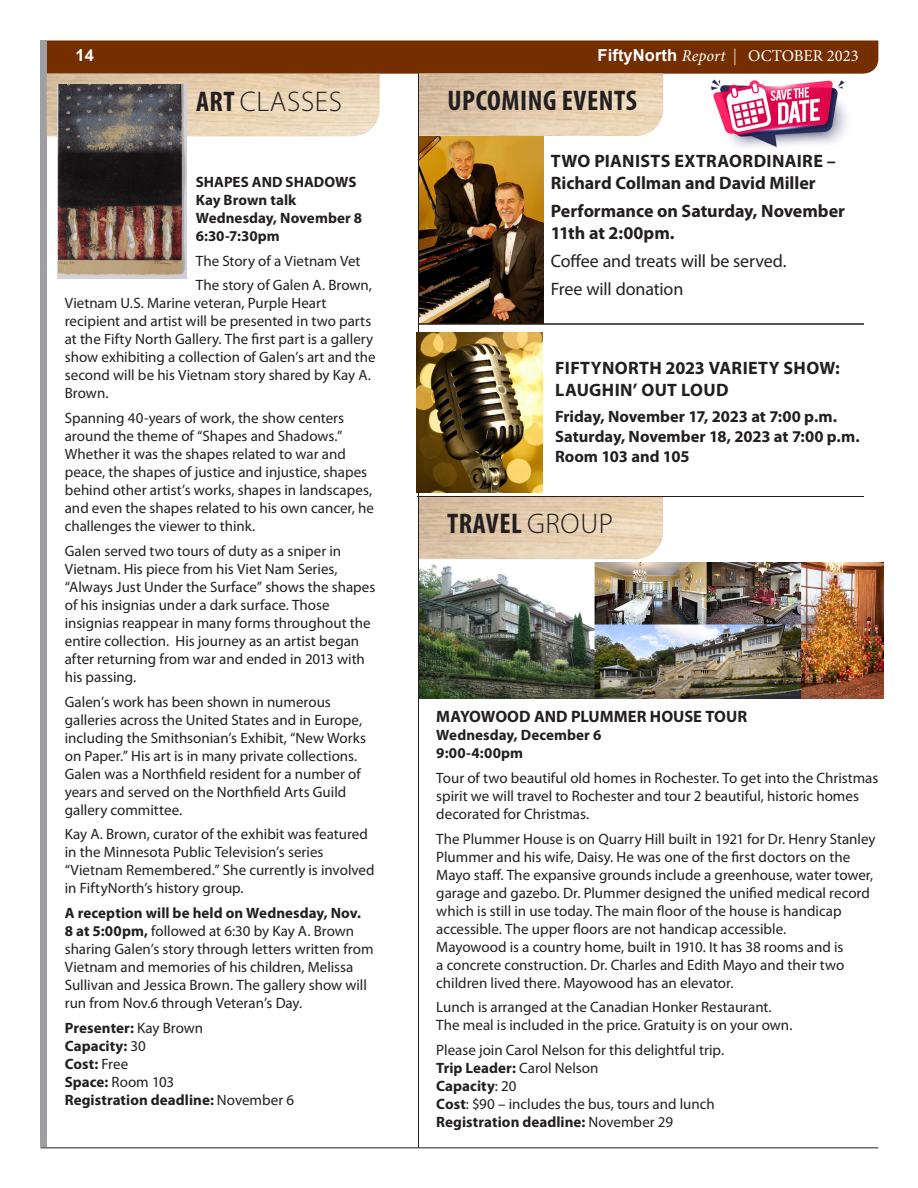
<style>
.page{position:relative;width:918px;height:1188px;background:#fff}
.page>*{position:absolute;margin:0;border:0;box-sizing:border-box;transform-origin:0 0}
.t1{font:700 condensed 28.5px "Myriad Pro";letter-spacing:.02em;color:#231f20}
.t2{font:300 28.5px "Myriad Pro";letter-spacing:.02em;color:#231f20}
.t3{font:700 18px/21.6px "Myriad Pro";color:#231f20}
.t4{font:18px "Myriad Pro";letter-spacing:-.01em;color:#231f20}
.t5{font:700 18px/21.6px "Myriad Pro";letter-spacing:.02em;color:#231f20}
.t6{font:700 16.5px "Myriad Pro";color:#231f20}
.t7{font:16.5px "Minion Pro";color:#fff;scale:.7 1}
.t8{font:700 16.5px "Arial";color:#fff}
.t9{font:15px/18px "Myriad Pro";color:#231f20}
.t10{font:700 15px/18px "Myriad Pro";letter-spacing:.005em;color:#231f20}
.s1{font-family:"Arial";font-weight:700}
.s2{font-style:italic}
.s3{font-weight:700;font-stretch:condensed}
.s4{font-weight:700}
.s5{font-weight:400}
.s6{font-weight:300;font-stretch:normal}
</style>
<div class="page">
<img style="left:710px;top:79px;width:137px;height:69px">
<div style="left:47px;top:40px;width:831px;height:34px;background:#742e00"></div>
<hr style="left:40px;top:1148px;width:838px;height:1px;background:#231f20">
<div style="left:40px;top:40px;width:7px;height:1108px;background:#9d9fa2"></div>
<img style="left:419px;top:562px;width:465px;height:137px">
<hr style="left:418px;top:73px;width:1px;height:1075px;background:#231f20">
<img style="left:57px;top:84px;width:130px;height:195px">
<hr style="left:417px;top:496px;width:447px;height:1px;background:#231f20">
<img style="left:419px;top:136px;width:124px;height:187px">
<img style="left:417px;top:333px;width:125px;height:159px">
<hr style="left:418px;top:323px;width:446px;height:2px;background:#231f20">
<p class="t8" style="left:76px;top:44px;width:20px">14</p>
<p class="t7" style="left:598px;top:45px;width:374px"><span class="s1">FiftyNorth</span> <span class="s2">Report</span> | OCTOBER 2023</p>
<p class="t2" style="left:196px;top:84px;width:147px"><span class="s3">ART</span> CLASSES</p>
<p class="t1" style="left:447px;top:83px;width:191px">UPCOMING EVENTS</p>
<p class="t10" style="left:196px;top:172px;width:162px">SHAPES AND SHADOWS<br>Kay Brown talk</p>
<p class="t10" style="left:196px;top:208px;width:168px">Wednesday, November 8</p>
<p class="t10" style="left:196px;top:226px;width:86px">6:30-7:30pm</p>
<p class="t9" style="left:196px;top:251px;width:166px">The Story of a Vietnam Vet</p>
<p class="t9" style="left:65px;top:276px;width:312px;text-indent:131px">The story of Galen A. Brown, Vietnam U.S. Marine veteran, Purple Heart recipient and artist will be presented in two parts at the Fifty North Gallery. The first part is a gallery show exhibiting a collection of Galen’s art and the second will be his Vietnam story shared by Kay A.<br>Brown.</p>
<p class="t9" style="left:65px;top:409px;width:311px">Spanning 40-years of work, the show centers around the theme of “Shapes and Shadows.” Whether it was the shapes related to war and peace, the shapes of justice and injustice, shapes behind other artist’s works, shapes in landscapes, and even the shapes related to his own cancer, he challenges the viewer to think.</p>
<p class="t9" style="left:65px;top:542px;width:312px">Galen served two tours of duty as a sniper in Vietnam. His piece from his Viet Nam Series, “Always Just Under the Surface” shows the shapes of his insignias under a dark surface. Those insignias reappear in many forms throughout the entire collection. His journey as an artist began after returning from war and ended in 2013 with his passing.</p>
<p class="t9" style="left:65px;top:692px;width:303px">Galen’s work has been shown in numerous galleries across the United States and in Europe, including the Smithsonian’s Exhibit, “New Works on Paper.” His art is in many private collections.<br>Galen was a Northfield resident for a number of years and served on the Northfield Arts Guild gallery committee.</p>
<p class="t9" style="left:65px;top:825px;width:311px">Kay A. Brown, curator of the exhibit was featured in the Minnesota Public Television’s series “Vietnam Remembered.” She currently is involved in FiftyNorth’s history group.</p>
<p class="t9" style="left:65px;top:904px;width:310px"><span class="s4">A reception will be held on Wednesday, Nov.<br>8 at 5:00pm,</span> followed at 6:30 by Kay A. Brown sharing Galen’s story through letters written from Vietnam and memories of his children, Melissa Sullivan and Jessica Brown. The gallery show will run from Nov.6 through Veteran’s Day.</p>
<p class="t10" style="left:65px;top:1018px;width:140px">Presenter: <span class="s5">Kay Brown</span></p>
<p class="t10" style="left:65px;top:1036px;width:82px">Capacity: <span class="s5">30</span></p>
<p class="t10" style="left:65px;top:1054px;width:65px">Cost: <span class="s5">Free</span></p>
<p class="t9" style="left:65px;top:1073px;width:111px"><span class="s4">Space:</span> Room 103</p>
<p class="t10" style="left:65px;top:1090px;width:231px">Registration deadline: <span class="s5">November 6</span></p>
<p class="t3" style="left:551px;top:150px;width:286px">TWO PIANISTS EXTRAORDINAIRE –<br>Richard Collman and David Miller</p>
<p class="t3" style="left:551px;top:200px;width:296px">Performance on Saturday, November<br>11th at 2:00pm.</p>
<p class="t4" style="left:551px;top:250px;width:237px">Coffee and treats will be served.</p>
<p class="t4" style="left:551px;top:278px;width:134px">Free will donation</p>
<p class="t5" style="left:555px;top:357px;width:286px">FIFTYNORTH 2023 VARIETY SHOW:<br>LAUGHIN’ OUT LOUD</p>
<p class="t6" style="left:555px;top:406px;width:283px">Friday, November 17, 2023 at 7:00 p.m.</p>
<p class="t6" style="left:555px;top:426px;width:306px">Saturday, November 18, 2023 at 7:00 p.m.</p>
<p class="t6" style="left:555px;top:446px;width:136px">Room 103 and 105</p>
<p class="t1" style="left:447px;top:506px;width:167px">TRAVEL <span class="s6">GROUP</span></p>
<p class="t6" style="left:436px;top:706px;width:312px">MAYOWOOD AND PLUMMER HOUSE TOUR</p>
<p class="t10" style="left:436px;top:726px;width:167px">Wednesday, December 6</p>
<p class="t10" style="left:436px;top:744px;width:88px">9:00-4:00pm</p>
<p class="t9" style="left:436px;top:769px;width:444px">Tour of two beautiful old homes in Rochester. To get into the Christmas spirit we will travel to Rochester and tour 2 beautiful, historic homes decorated for Christmas.</p>
<p class="t9" style="left:436px;top:829px;width:441px">The Plummer House is on Quarry Hill built in 1921 for Dr. Henry Stanley Plummer and his wife, Daisy. He was one of the first doctors on the Mayo staff. The expansive grounds include a greenhouse, water tower, garage and gazebo. Dr. Plummer designed the unified medical record which is still in use today. The main floor of the house is handicap accessible. The upper floors are not handicap accessible.</p>
<p class="t9" style="left:436px;top:937px;width:409px;text-align:justify">Mayowood is a country home, built in 1910. It has 38 rooms and is a concrete construction. Dr. Charles and Edith Mayo and their two children lived there. Mayowood has an elevator.</p>
<p class="t9" style="left:436px;top:998px;width:337px">Lunch is arranged at the Canadian Honker Restaurant.</p>
<p class="t9" style="left:436px;top:1016px;width:358px">The meal is included in the price. Gratuity is on your own.</p>
<p class="t9" style="left:436px;top:1041px;width:289px">Please join Carol Nelson for this delightful trip.</p>
<p class="t10" style="left:436px;top:1059px;width:164px">Trip Leader: <span class="s5">Carol Nelson</span></p>
<p class="t10" style="left:436px;top:1077px;width:82px">Capacity<span class="s5">: 20</span></p>
<p class="t9" style="left:436px;top:1095px;width:280px"><span class="s4">Cost</span>: $90 – includes the bus, tours and lunch</p>
<p class="t10" style="left:436px;top:1113px;width:238px">Registration deadline: <span class="s5">November 29</span></p>
</div>
